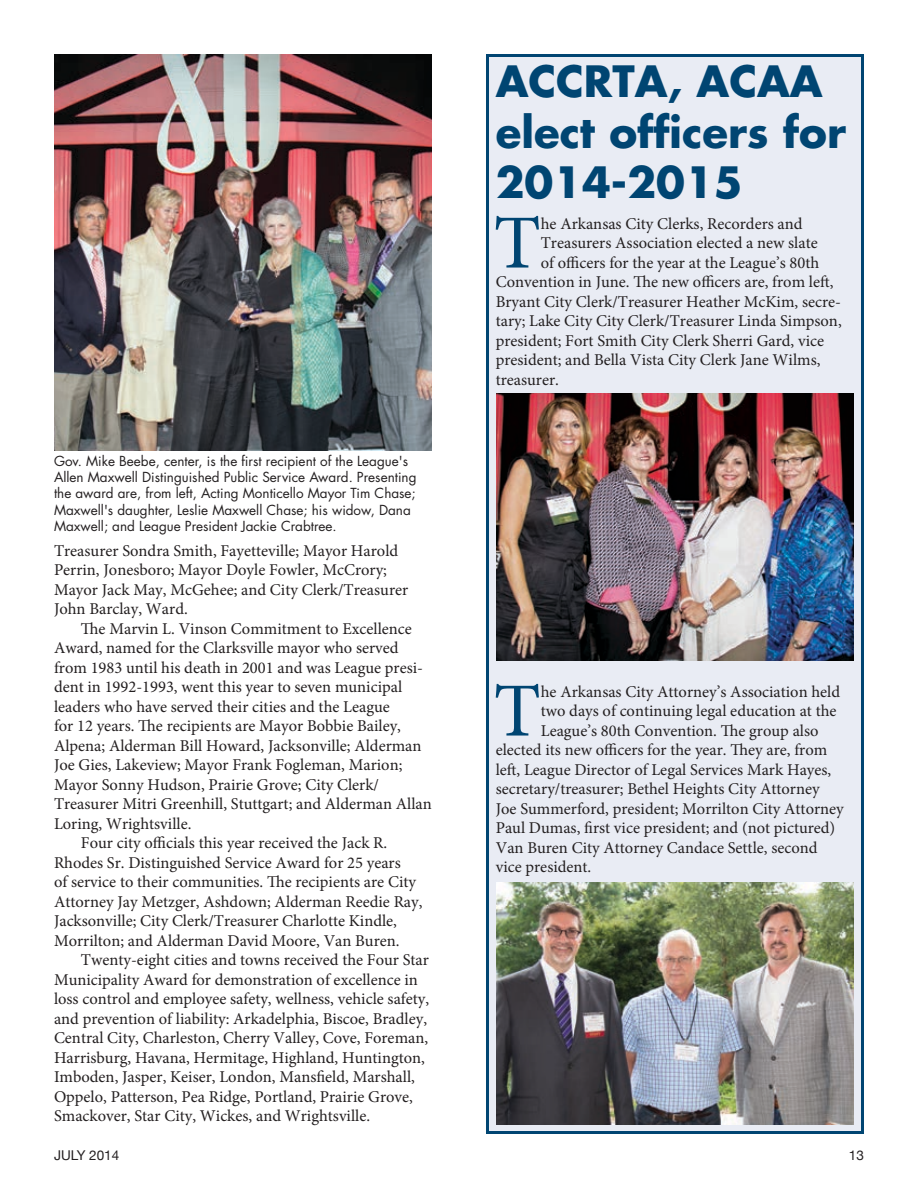
<style>
.page{position:relative;width:918px;height:1188px;background:#fff}
.page>*{position:absolute;margin:0;border:0;box-sizing:border-box;transform-origin:0 0}
.t1{font:76.5px "Minion Pro";color:#004572}
.t2{font:700 42px/50.4px "Futura";color:#004572}
.t3{font:16.5px/19.5px "Minion Pro";color:#231f20}
.t4{font:13.5px/16.2px "Futura";color:#231f20}
.t5{font:13.5px "Helvetica Neue";color:#231f20}
</style>
<div class="page">
<img style="left:54px;top:54px;width:378px;height:397px">
<div style="left:488px;top:56px;width:374px;height:1076px;background:#e9ecf4"></div>
<div style="left:486px;top:54px;width:378px;height:1080px;border:3px solid #004572"></div>
<img style="left:496px;top:393px;width:358px;height:267px">
<img style="left:496px;top:882px;width:358px;height:242px">
<p class="t4" style="left:54px;top:453px;width:364px">Gov. Mike Beebe, center, is the first recipient of the League's Allen Maxwell Distinguished Public Service Award. Presenting the award are, from left, Acting Monticello Mayor Tim Chase; Maxwell's daughter, Leslie Maxwell Chase; his widow, Dana Maxwell; and League President Jackie Crabtree.</p>
<p class="t3" style="left:54px;top:541px;width:356px">Treasurer Sondra Smith, Fayetteville; Mayor Harold Perrin, Jonesboro; Mayor Doyle Fowler, McCrory; Mayor Jack May, McGehee; and City Clerk/Treasurer John Barclay, Ward.</p>
<p class="t3" style="left:81px;top:619px;width:332px">The Marvin L. Vinson Commitment to Excellence</p>
<p class="t3" style="left:54px;top:638px;width:346px">Award, named for the Clarksville mayor who served</p>
<p class="t3" style="left:54px;top:658px;width:371px">from 1983 until his death in 2001 and was League presi-</p>
<p class="t3" style="left:54px;top:677px;width:350px">dent in 1992-1993, went this year to seven municipal</p>
<p class="t3" style="left:54px;top:697px;width:337px">leaders who have served their cities and the League</p>
<p class="t3" style="left:54px;top:716px;width:349px">for 12 years. The recipients are Mayor Bobbie Bailey,</p>
<p class="t3" style="left:54px;top:736px;width:369px">Alpena; Alderman Bill Howard, Jacksonville; Alderman</p>
<p class="t3" style="left:54px;top:755px;width:350px">Joe Gies, Lakeview; Mayor Frank Fogleman, Marion;</p>
<p class="t3" style="left:54px;top:775px;width:327px">Mayor Sonny Hudson, Prairie Grove; City Clerk/</p>
<p class="t3" style="left:54px;top:794px;width:379px">Treasurer Mitri Greenhill, Stuttgart; and Alderman Allan</p>
<p class="t3" style="left:54px;top:814px;width:139px">Loring, Wrightsville.</p>
<p class="t3" style="left:81px;top:833px;width:308px">Four city officials this year received the Jack R.</p>
<p class="t3" style="left:54px;top:853px;width:348px">Rhodes Sr. Distinguished Service Award for 25 years</p>
<p class="t3" style="left:54px;top:872px;width:364px">of service to their communities. The recipients are City</p>
<p class="t3" style="left:54px;top:892px;width:370px">Attorney Jay Metzger, Ashdown; Alderman Reedie Ray,</p>
<p class="t3" style="left:54px;top:911px;width:345px">Jacksonville; City Clerk/Treasurer Charlotte Kindle,</p>
<p class="t3" style="left:54px;top:931px;width:347px">Morrilton; and Alderman David Moore, Van Buren.</p>
<p class="t3" style="left:81px;top:950px;width:349px">Twenty-eight cities and towns received the Four Star</p>
<p class="t3" style="left:54px;top:970px;width:366px">Municipality Award for demonstration of excellence in</p>
<p class="t3" style="left:54px;top:989px;width:377px">loss control and employee safety, wellness, vehicle safety,</p>
<p class="t3" style="left:54px;top:1009px;width:375px">and prevention of liability: Arkadelphia, Biscoe, Bradley,</p>
<p class="t3" style="left:54px;top:1028px;width:376px">Central City, Charleston, Cherry Valley, Cove, Foreman,</p>
<p class="t3" style="left:54px;top:1048px;width:372px">Harrisburg, Havana, Hermitage, Highland, Huntington,</p>
<p class="t3" style="left:54px;top:1067px;width:362px">Imboden, Jasper, Keiser, London, Mansfield, Marshall,</p>
<p class="t3" style="left:54px;top:1087px;width:361px">Oppelo, Patterson, Pea Ridge, Portland, Prairie Grove,</p>
<p class="t3" style="left:54px;top:1106px;width:318px">Smackover, Star City, Wickes, and Wrightsville.</p>
<h2 class="t2" style="left:496px;top:55px;width:352px">ACCRTA, ACAA elect officers for<br>2014-2015</h2>
<h1 class="t1" style="left:494px;top:192px;width:49px">T</h1>
<p class="t3" style="left:541px;top:214px;width:263px">he Arkansas City Clerks, Recorders and</p>
<p class="t3" style="left:541px;top:233px;width:278px">Treasurers Association elected a new slate</p>
<p class="t3" style="left:541px;top:253px;width:280px">of officers for the year at the League’s 80th</p>
<p class="t3" style="left:496px;top:272px;width:339px">Convention in June. The new officers are, from left,</p>
<p class="t3" style="left:496px;top:292px;width:347px">Bryant City Clerk/Treasurer Heather McKim, secre-</p>
<p class="t3" style="left:496px;top:311px;width:348px">tary; Lake City City Clerk/Treasurer Linda Simpson,</p>
<p class="t3" style="left:496px;top:331px;width:330px">president; Fort Smith City Clerk Sherri Gard, vice</p>
<p class="t3" style="left:496px;top:350px;width:326px">president; and Bella Vista City Clerk Jane Wilms,</p>
<p class="t3" style="left:496px;top:370px;width:65px">treasurer.</p>
<h1 class="t1" style="left:494px;top:660px;width:49px">T</h1>
<p class="t3" style="left:541px;top:682px;width:301px">he Arkansas City Attorney’s Association held</p>
<p class="t3" style="left:541px;top:701px;width:297px">two days of continuing legal education at the</p>
<p class="t3" style="left:541px;top:721px;width:279px">League’s 80th Convention. The group also</p>
<p class="t3" style="left:496px;top:740px;width:333px">elected its new officers for the year. They are, from</p>
<p class="t3" style="left:496px;top:760px;width:337px">left, League Director of Legal Services Mark Hayes,</p>
<p class="t3" style="left:496px;top:779px;width:325px">secretary/treasurer; Bethel Heights City Attorney</p>
<p class="t3" style="left:496px;top:799px;width:350px">Joe Summerford, president; Morrilton City Attorney</p>
<p class="t3" style="left:496px;top:818px;width:341px">Paul Dumas, first vice president; and (not pictured)</p>
<p class="t3" style="left:496px;top:838px;width:323px">Van Buren City Attorney Candace Settle, second</p>
<p class="t3" style="left:496px;top:857px;width:97px">vice president.</p>
<p class="t5" style="left:54px;top:1148px;width:67px">July 2014</p>
<p class="t5" style="left:849px;top:1148px;width:17px">13</p>
</div>
